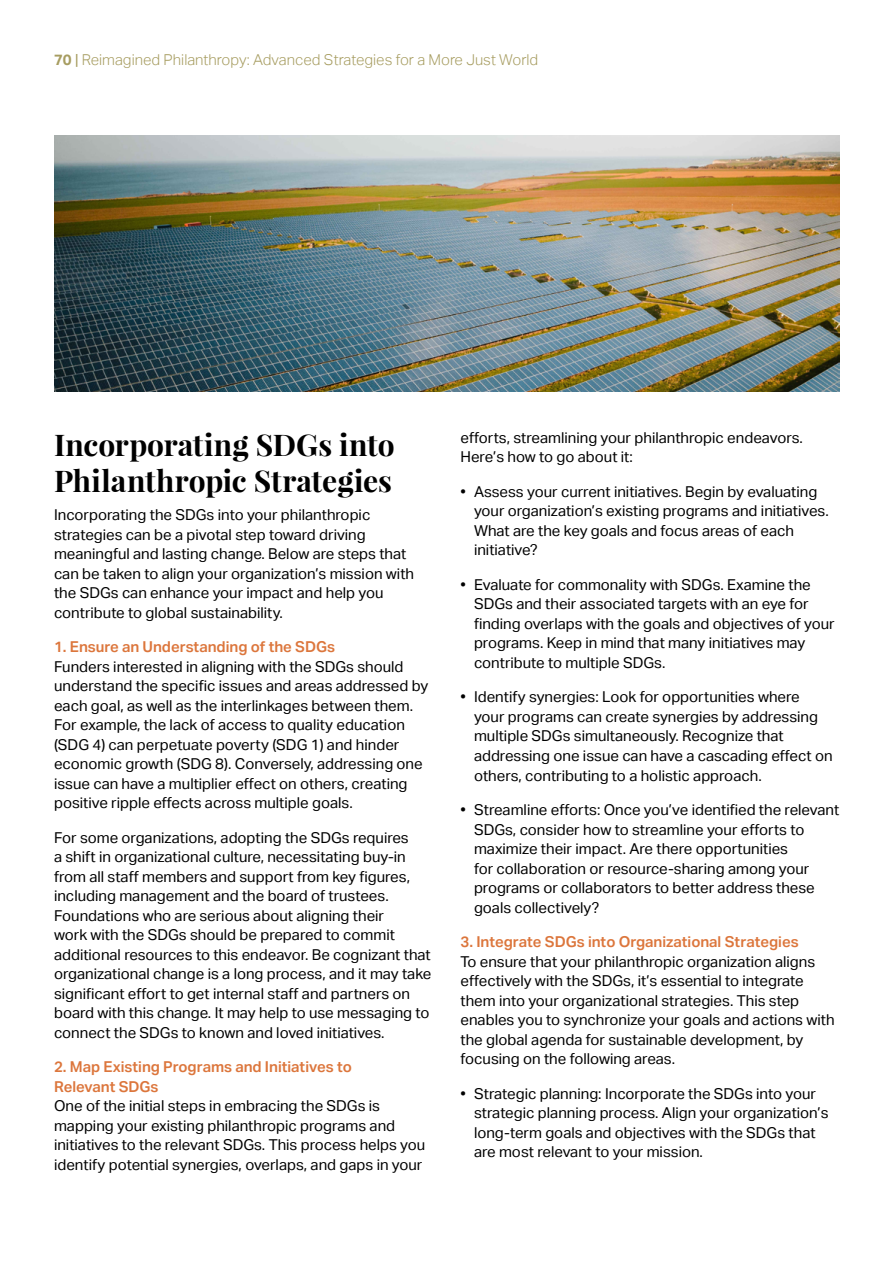
<style>
.page{position:relative;width:894px;height:1263px;background:#fff}
.page>*{position:absolute;margin:0;border:0;box-sizing:border-box;transform-origin:0 0}
.t1{font:700 30px/36px "Playfair Display";color:#000}
.t2{font:15px/19.5px "Aktiv Grotesk";color:#000}
.t3{font:600 15px/19.5px "Aktiv Grotesk";color:#dc763c}
.t4{font:300 15px "Aktiv Grotesk";color:#a79d61}
.s1{font-weight:700}
.s2{font-weight:400}
</style>
<div class="page">
<img style="left:54px;top:135px;width:785px;height:257px">
<p class="t4" style="left:54px;top:51px;width:485px"><span class="s1">70</span> <span class="s2">|</span> Reimagined Philanthropy: Advanced Strategies for a More Just World</p>
<h1 class="t1" style="left:54px;top:426px;width:342px">Incorporating SDGs into<br>Philanthropic Strategies</h1>
<p class="t2" style="left:54px;top:505px;width:361px">Incorporating the SDGs into your philanthropic strategies can be a pivotal step toward driving meaningful and lasting change. Below are steps that can be taken to align your organization’s mission with the SDGs can enhance your impact and help you contribute to global sustainability.</p>
<p class="t3" style="left:54px;top:637px;width:282px">1. Ensure an Understanding of the SDGs</p>
<p class="t2" style="left:54px;top:657px;width:375px">Funders interested in aligning with the SDGs should understand the specific issues and areas addressed by each goal, as well as the interlinkages between them.<br>For example, the lack of access to quality education (SDG 4) can perpetuate poverty (SDG 1) and hinder economic growth (SDG 8). Conversely, addressing one issue can have a multiplier effect on others, creating positive ripple effects across multiple goals.</p>
<p class="t2" style="left:54px;top:828px;width:378px">For some organizations, adopting the SDGs requires<br>a shift in organizational culture, necessitating buy-in from all staff members and support from key figures, including management and the board of trustees.<br>Foundations who are serious about aligning their<br>work with the SDGs should be prepared to commit additional resources to this endeavor. Be cognizant that organizational change is a long process, and it may take significant effort to get internal staff and partners on board with this change. It may help to use messaging to connect the SDGs to known and loved initiatives.</p>
<p class="t3" style="left:54px;top:1057px;width:299px">2. Map Existing Programs and Initiatives to<br>Relevant SDGs</p>
<p class="t2" style="left:54px;top:1096px;width:372px">One of the initial steps in embracing the SDGs is mapping your existing philanthropic programs and initiatives to the relevant SDGs. This process helps you identify potential synergies, overlaps, and gaps in your</p>
<p class="t2" style="left:460px;top:428px;width:344px">efforts, streamlining your philanthropic endeavors.<br>Here’s how to go about it:</p>
<p class="t2" style="left:474px;top:482px;width:356px;text-indent:-14px">• Assess your current initiatives. Begin by evaluating your organization’s existing programs and initiatives.<br>What are the key goals and focus areas of each initiative?</p>
<p class="t2" style="left:474px;top:575px;width:362px;text-indent:-14px">• Evaluate for commonality with SDGs. Examine the SDGs and their associated targets with an eye for finding overlaps with the goals and objectives of your programs. Keep in mind that many initiatives may contribute to multiple SDGs.</p>
<p class="t2" style="left:474px;top:687px;width:360px;text-indent:-14px">• Identify synergies: Look for opportunities where your programs can create synergies by addressing multiple SDGs simultaneously. Recognize that addressing one issue can have a cascading effect on others, contributing to a holistic approach.</p>
<p class="t2" style="left:474px;top:800px;width:367px;text-indent:-14px">• Streamline efforts: Once you’ve identified the relevant SDGs, consider how to streamline your efforts to maximize their impact. Are there opportunities<br>for collaboration or resource-sharing among your programs or collaborators to better address these goals collectively?</p>
<p class="t3" style="left:460px;top:932px;width:339px">3. Integrate SDGs into Organizational Strategies</p>
<p class="t2" style="left:460px;top:951px;width:375px">To ensure that your philanthropic organization aligns effectively with the SDGs, it’s essential to integrate them into your organizational strategies. This step enables you to synchronize your goals and actions with the global agenda for sustainable development, by focusing on the following areas.</p>
<p class="t2" style="left:474px;top:1083px;width:356px;text-indent:-14px">• Strategic planning: Incorporate the SDGs into your strategic planning process. Align your organization’s long-term goals and objectives with the SDGs that are most relevant to your mission.</p>
</div>
